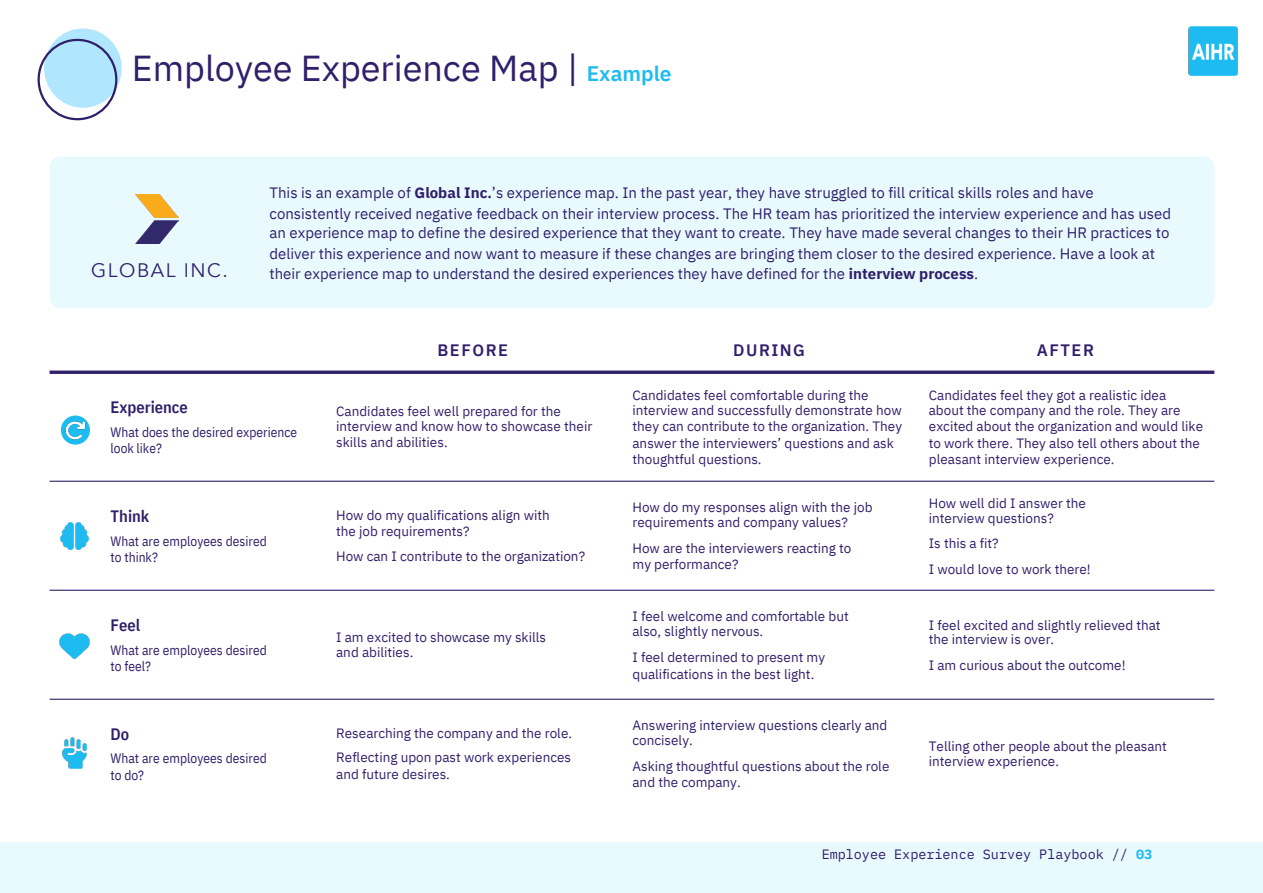
<style>
.page{position:relative;width:1263px;height:893px;background:#fff}
.page>*{position:absolute;margin:0;border:0;box-sizing:border-box;transform-origin:0 0}
.t1{font:36px "IBM Plex Sans";color:#30206b}
.t2{font:19.5px "Avenir";letter-spacing:.08em;color:#30206b}
.t3{font:16.5px "IBM Plex Sans Cond Sm Bld";color:#30206b}
.t4{font:600 16.5px "IBM Plex Sans";letter-spacing:.09em;color:#30206b}
.t5{font:15px/21.3px "IBM Plex Sans";color:#30206b}
.t6{font:13.5px/16.5px "IBM Plex Sans";color:#30206b}
.t7{font:13.5px/16.5px "IBM Plex Sans Cond";letter-spacing:.005em;color:#30206b}
.t8{font:13.5px "IBM Plex Mono";letter-spacing:-.005em;color:#30206b}
.s1{font-weight:600;font-size:21px;color:#1ebbf0}
.s2{font-weight:700}
.s3{font-weight:600}
.s4{font-weight:700;color:#1ebbf0}
</style>
<div class="page">
<img style="left:1188px;top:26px;width:50px;height:50px">
<div style="left:0;top:842px;width:1263px;height:51px;background:#e9faff"></div>
<div style="left:50px;top:156px;width:1164px;height:152px;background:#e9faff;border-radius:11px"></div>
<div style="left:44px;top:28px;width:78px;height:80px;background:#b0e7ff;border-radius:50%"></div>
<div style="left:38px;top:39px;width:79px;height:81px;border:2px solid #30206b;border-radius:50%"></div>
<img style="left:136px;top:194px;width:43px;height:50px">
<hr style="left:50px;top:371px;width:1164px;height:3px;background:#30206b">
<hr style="left:50px;top:481px;width:1164px;height:1px;background:#30206b">
<hr style="left:50px;top:590px;width:1164px;height:1px;background:#30206b">
<hr style="left:50px;top:699px;width:1164px;height:1px;background:#30206b">
<img style="left:62px;top:737px;width:25px;height:32px">
<img style="left:60px;top:633px;width:29px;height:27px">
<img style="left:61px;top:523px;width:27px;height:27px">
<svg style="left:61px;top:415px;width:29px;height:30px"></svg>
<img style="left:65px;top:420px;width:20px;height:20px">
<h1 class="t1" style="left:132px;top:41px;width:541px">Employee Experience Map | <span class="s1">Example</span></h1>
<h2 class="t2" style="left:91px;top:259px;width:138px">GLOBAL INC.</h2>
<p class="t5" style="left:269px;top:180px;width:903px">This is an example of <span class="s2">Global Inc</span><span class="s3">.</span>’s experience map. In the past year, they have struggled to fill critical skills roles and have consistently received negative feedback on their interview process. The HR team has prioritized the interview experience and has used</p>
<p class="t5" style="left:269px;top:221px;width:901px;line-height:20.9px">an experience map to define the desired experience that they want to create. They have made several changes to their HR practices to deliver this experience and now want to measure if these changes are bringing them closer to the desired experience. Have a look at</p>
<p class="t5" style="left:269px;top:261px;width:710px">their experience map to understand the desired experiences they have defined for the <span class="s2">interview process</span>.</p>
<p class="t4" style="left:438px;top:337px;width:72px">BEFORE</p>
<p class="t4" style="left:733px;top:337px;width:73px">DURING</p>
<p class="t4" style="left:1037px;top:337px;width:59px">AFTER</p>
<p class="t3" style="left:111px;top:394px;width:79px">Experience</p>
<p class="t7" style="left:111px;top:422px;width:188px">What does the desired experience look like?</p>
<p class="t3" style="left:111px;top:503px;width:40px">Think</p>
<p class="t7" style="left:111px;top:531px;width:158px">What are employees desired to think?</p>
<p class="t3" style="left:111px;top:612px;width:31px">Feel</p>
<p class="t7" style="left:111px;top:640px;width:158px">What are employees desired to feel?</p>
<p class="t3" style="left:111px;top:721px;width:20px">Do</p>
<p class="t7" style="left:111px;top:749px;width:158px">What are employees desired to do?</p>
<p class="t6" style="left:336px;top:403px;width:258px;line-height:14.7px">Candidates feel well prepared for the interview and know how to showcase their</p>
<p class="t6" style="left:336px;top:433px;width:113px">skills and abilities.</p>
<p class="t6" style="left:336px;top:507px;width:215px;line-height:15.1px">How do my qualifications align with the job requirements?</p>
<p class="t6" style="left:336px;top:547px;width:250px">How can I contribute to the organization?</p>
<p class="t6" style="left:336px;top:629px;width:212px;line-height:14.7px">I am excited to showcase my skills and abilities.</p>
<p class="t6" style="left:336px;top:720px;width:237px;line-height:24.2px">Researching the company and the role.<br>Reflecting upon past work experiences</p>
<p class="t6" style="left:336px;top:765px;width:115px">and future desires.</p>
<p class="t6" style="left:632px;top:387px;width:271px;line-height:14.7px">Candidates feel comfortable during the interview and successfully demonstrate how</p>
<p class="t6" style="left:632px;top:417px;width:271px">they can contribute to the organization. They answer the interviewers’ questions and ask thoughtful questions.</p>
<p class="t6" style="left:632px;top:499px;width:241px;line-height:15.1px">How do my responses align with the job requirements and company values?</p>
<p class="t6" style="left:632px;top:539px;width:220px">How are the interviewers reacting to my performance?</p>
<p class="t6" style="left:632px;top:608px;width:218px;line-height:15.1px">I feel welcome and comfortable but also, slightly nervous.</p>
<p class="t6" style="left:632px;top:648px;width:194px">I feel determined to present my qualifications in the best light.</p>
<p class="t6" style="left:632px;top:717px;width:256px;line-height:15.1px">Answering interview questions clearly and concisely.</p>
<p class="t6" style="left:632px;top:756px;width:258px">Asking thoughtful questions about the role and the company.</p>
<p class="t6" style="left:929px;top:387px;width:253px;line-height:14.7px">Candidates feel they got a realistic idea about the company and the role. They are</p>
<p class="t6" style="left:929px;top:417px;width:276px">excited about the organization and would like to work there. They also tell others about the pleasant interview experience.</p>
<p class="t6" style="left:929px;top:494px;width:159px;line-height:15.1px">How well did I answer the interview questions?</p>
<p class="t6" style="left:929px;top:529px;width:163px;line-height:25.5px">Is this a fit?<br>I would love to work there!</p>
<p class="t6" style="left:929px;top:616px;width:233px;line-height:14.7px">I feel excited and slightly relieved that the interview is over.</p>
<p class="t6" style="left:929px;top:656px;width:198px">I am curious about the outcome!</p>
<p class="t6" style="left:929px;top:737px;width:240px;line-height:15.1px">Telling other people about the pleasant interview experience.</p>
<p class="t8" style="left:822px;top:843px;width:332px">Employee Experience Survey Playbook // <span class="s4">03</span></p>
</div>
